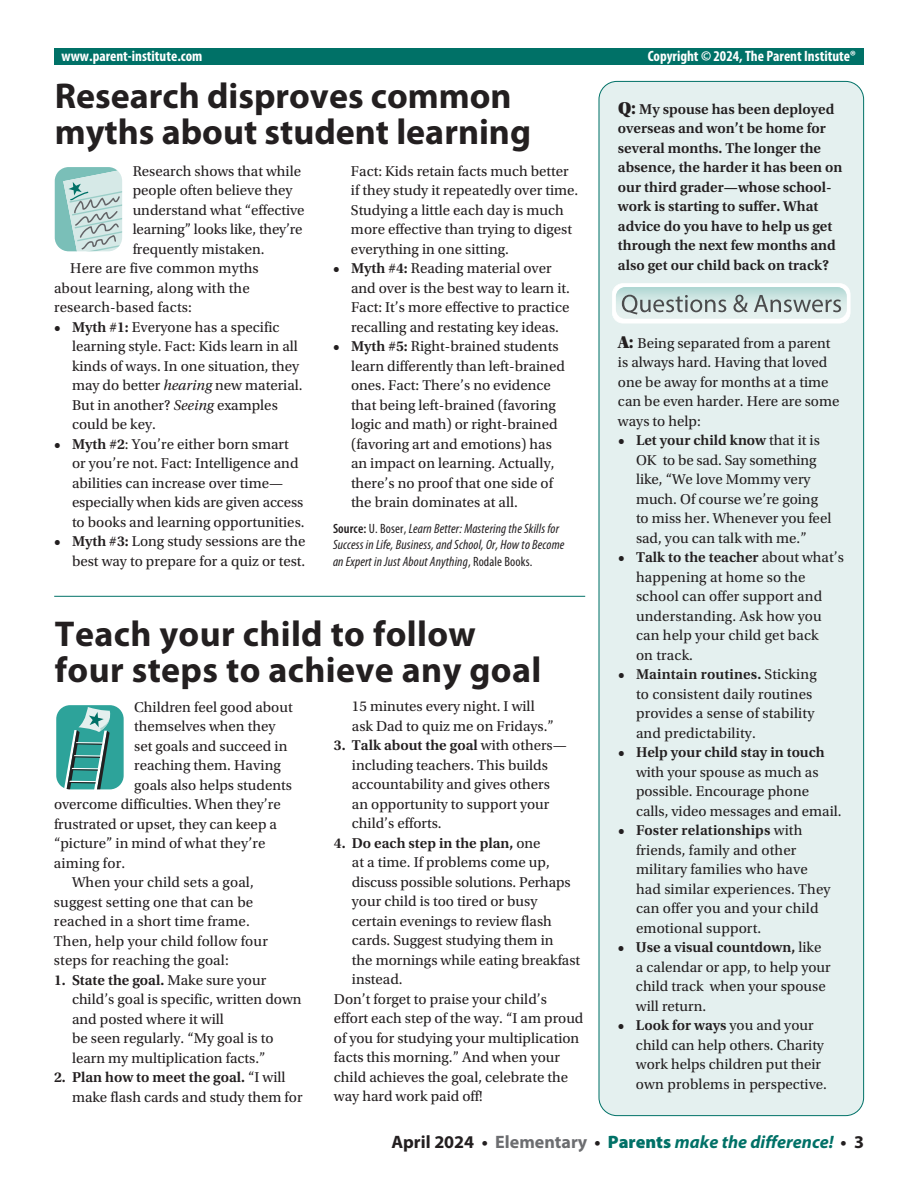
<style>
.page{position:relative;width:918px;height:1188px;background:#fff}
.page>*{position:absolute;margin:0;border:0;box-sizing:border-box;transform-origin:0 0}
.t1{font:700 36px/36px "Myriad Pro";color:#231f20}
.t2{font:italic 700 18px "Myriad Pro";color:#007167}
.t3{font:15px/19.5px "Utopia Std";color:#231f20}
.t4{font:600 15px/19.5px "Utopia Std";color:#231f20}
.t5{font:700 condensed 15px "Myriad Pro";color:#fff}
.t6{font:italic condensed 13.5px/16.5px "Myriad Pro";letter-spacing:.01em;color:#231f20}
.s1{font-weight:600}
.s2{font-style:italic}
.s3{font-weight:600;font-style:normal}
.s4{font-style:normal}
.s5{font-weight:400}
.s6{font-family:"Utopia Std Black Headline";font-weight:400;font-size:18px}
.s7{font-family:"Utopia Std Black Headline";font-size:18px}
.s8{font-style:normal;color:#231f20}
.s9{font-style:normal;color:#6c6d70}
.s10{font-weight:900;font-style:normal}
</style>
<div class="page">
<div style="left:599px;top:81px;width:265px;height:1035px;background:#e4f0ef;border-radius:18px"></div>
<hr style="left:54px;top:596px;width:531px;height:1px;background:#007167">
<svg style="left:56px;top:705px;width:68px;height:85px;background:#50a7a0"></svg>
<svg style="left:612px;top:283px;width:238px;height:40px"></svg>
<div style="left:54px;top:49px;width:810px;height:16px;background:#007167"></div>
<svg style="left:54px;top:167px;width:69px;height:85px;background:#b2d3cf"></svg>
<p class="t5" style="left:62px;top:46px;width:142px">www.parent-institute.com</p>
<p class="t5" style="left:648px;top:46px;width:210px">Copyright © 2024, The Parent Institute®</p>
<h1 class="t1" style="left:55px;top:77px;width:478px">Research disproves common myths about student learning</h1>
<p class="t3" style="left:133px;top:162px;width:170px">Research shows that while</p>
<p class="t3" style="left:133px;top:181px;width:161px">people often believe they</p>
<p class="t3" style="left:133px;top:201px;width:173px">understand what “effective</p>
<p class="t3" style="left:133px;top:220px;width:171px">learning” looks like, they’re</p>
<p class="t3" style="left:133px;top:240px;width:133px">frequently mistaken.</p>
<p class="t3" style="left:70px;top:259px;width:190px">Here are five common myths</p>
<p class="t3" style="left:54px;top:279px;width:197px">about learning, along with the</p>
<p class="t3" style="left:54px;top:298px;width:139px">research-based facts:</p>
<p class="t3" style="left:72px;top:318px;width:232px;text-indent:-18px"><span class="s1">• Myth #1:</span> Everyone has a specific learning style. Fact: Kids learn in all kinds of ways. In one situation, they may do better <span class="s2">hearing</span> new material.<br>But in another? <span class="s2">Seeing</span> examples could be key.</p>
<p class="t3" style="left:72px;top:435px;width:234px;text-indent:-18px"><span class="s1">• Myth #2</span>: You’re either born smart or you’re not. Fact: Intelligence and abilities can increase over time— especially when kids are given access to books and learning opportunities.</p>
<p class="t3" style="left:54px;top:532px;width:253px;text-align:right"><span class="s1">• Myth #3:</span> Long study sessions are the best way to prepare for a quiz or test.</p>
<p class="t3" style="left:351px;top:162px;width:229px">Fact: Kids retain facts much better if they study it repeatedly over time.<br>Studying a little each day is much more effective than trying to digest everything in one sitting.</p>
<p class="t3" style="left:351px;top:259px;width:220px;text-indent:-18px"><span class="s1">• Myth #4:</span> Reading material over and over is the best way to learn it.<br>Fact: It’s more effective to practice recalling and restating key ideas.</p>
<p class="t3" style="left:351px;top:337px;width:215px;text-indent:-18px"><span class="s1">• Myth #5:</span> Right-brained students learn differently than left-brained ones. Fact: There’s no evidence that being left-brained (favoring logic and math) or right-brained (favoring art and emotions) has an impact on learning. Actually, there’s no proof that one side of the brain dominates at all.</p>
<p class="t6" style="left:333px;top:520px;width:233px"><span class="s3">Source:</span> <span class="s4">U. Boser,</span> Learn Better: Mastering the Skills for<br>Success in Life, Business, and School, Or, How to Become an Expert in Just About Anything<span class="s4">, Rodale Books.</span></p>
<h1 class="t1" style="left:55px;top:615px;width:488px">Teach your child to follow four steps to achieve any goal</h1>
<p class="t3" style="left:134px;top:697px;width:160px">Children feel good about</p>
<p class="t3" style="left:134px;top:717px;width:143px">themselves when they</p>
<p class="t3" style="left:134px;top:736px;width:155px">set goals and succeed in</p>
<p class="t3" style="left:134px;top:756px;width:148px">reaching them. Having</p>
<p class="t3" style="left:134px;top:775px;width:159px">goals also helps students</p>
<p class="t3" style="left:54px;top:795px;width:228px">overcome difficulties. When they’re</p>
<p class="t3" style="left:54px;top:814px;width:225px">frustrated or upset, they can keep a</p>
<p class="t3" style="left:54px;top:834px;width:213px">“picture” in mind of what they’re</p>
<p class="t3" style="left:54px;top:853px;width:73px">aiming for.</p>
<p class="t3" style="left:72px;top:873px;width:183px">When your child sets a goal,</p>
<p class="t3" style="left:54px;top:892px;width:201px">suggest setting one that can be</p>
<p class="t3" style="left:54px;top:912px;width:197px">reached in a short time frame.</p>
<p class="t3" style="left:54px;top:931px;width:215px">Then, help your child follow four</p>
<p class="t3" style="left:54px;top:951px;width:176px">steps for reaching the goal:</p>
<p class="t3" style="left:72px;top:970px;width:231px;text-indent:-18px"><span class="s1">1. State the goal.</span> Make sure your child’s goal is specific, written down and posted where it will<br>be seen regularly. “My goal is to learn my multiplication facts.”</p>
<p class="t3" style="left:72px;top:1068px;width:232px;text-indent:-18px"><span class="s1">2. Plan how to meet the goal.</span> “I will make flash cards and study them for</p>
<p class="t3" style="left:352px;top:697px;width:203px">15 minutes every night. I will ask Dad to quiz me on Fridays.”</p>
<p class="t3" style="left:352px;top:736px;width:216px;text-indent:-18px"><span class="s1">3. Talk about the goal</span> with others— including teachers. This builds accountability and gives others an opportunity to support your child’s efforts.</p>
<p class="t4" style="left:334px;top:833px;width:208px">4. Do each step in the plan, <span class="s5">one</span></p>
<p class="t3" style="left:352px;top:853px;width:199px">at a time. If problems come up,</p>
<p class="t3" style="left:352px;top:872px;width:220px">discuss possible solutions. Perhaps</p>
<p class="t3" style="left:352px;top:892px;width:187px">your child is too tired or busy</p>
<p class="t3" style="left:352px;top:911px;width:201px">certain evenings to review flash</p>
<p class="t3" style="left:352px;top:931px;width:203px">cards. Suggest studying them in</p>
<p class="t3" style="left:352px;top:950px;width:230px">the mornings while eating breakfast</p>
<p class="t3" style="left:352px;top:970px;width:52px">instead.</p>
<p class="t3" style="left:334px;top:989px;width:215px">Don’t forget to praise your child’s</p>
<p class="t3" style="left:334px;top:1009px;width:251px">effort each step of the way. “I am proud</p>
<p class="t3" style="left:334px;top:1028px;width:247px">of you for studying your multiplication</p>
<p class="t3" style="left:334px;top:1048px;width:228px">facts this morning.” And when your</p>
<p class="t3" style="left:334px;top:1067px;width:236px">child achieves the goal, celebrate the</p>
<p class="t3" style="left:334px;top:1087px;width:150px">way hard work paid off!</p>
<p class="t4" style="left:618px;top:99px;width:226px"><span class="s6">Q:</span> My spouse has been deployed overseas and won’t be home for several months. The longer the absence, the harder it has been on our third grader—whose school&shy;work is starting to suffer. What advice do you have to help us get through the next few months and also get our child back on track?</p>
<p class="t3" style="left:618px;top:334px;width:223px"><span class="s7">A:</span> Being separated from a parent is always hard. Having that loved one be away for months at a time can be even harder. Here are some ways to help:</p>
<p class="t3" style="left:636px;top:431px;width:197px;text-indent:-18px"><span class="s1">• Let your child know</span> that it is<br>OK to be sad. Say something like, “We love Mommy very much. Of course we’re going to miss her. Whenever you feel sad, you can talk with me.”</p>
<p class="t3" style="left:636px;top:548px;width:209px;text-indent:-18px"><span class="s1">• Talk to the teacher</span> about what’s happening at home so the school can offer support and understanding. Ask how you can help your child get back<br>on track.</p>
<p class="t3" style="left:636px;top:665px;width:182px;text-indent:-18px"><span class="s1">• Maintain routines.</span> Sticking to consistent daily routines provides a sense of stability and predictability.</p>
<p class="t4" style="left:618px;top:743px;width:208px">• Help your child stay in touch</p>
<p class="t3" style="left:636px;top:763px;width:207px">with your spouse as much as possible. Encourage phone calls, video messages and email.</p>
<p class="t3" style="left:636px;top:821px;width:196px;text-indent:-18px"><span class="s1">• Foster relationships</span> with friends, family and other military families who have had similar experiences. They can offer you and your child emotional support.</p>
<p class="t3" style="left:636px;top:938px;width:196px;text-indent:-18px"><span class="s1">• Use a visual countdown,</span> like a calendar or app, to help your child track when your spouse will return.</p>
<p class="t3" style="left:636px;top:1016px;width:192px;text-indent:-18px"><span class="s1">• Look for ways</span> you and your child can help others. Charity work helps children put their own problems in perspective.</p>
<p class="t2" style="left:391px;top:1130px;width:474px"><span class="s8">April 2024 •</span> <span class="s9">Elementary</span> <span class="s8">•</span> <span class="s10">Parents</span> make the difference! <span class="s8">• 3</span></p>
</div>
